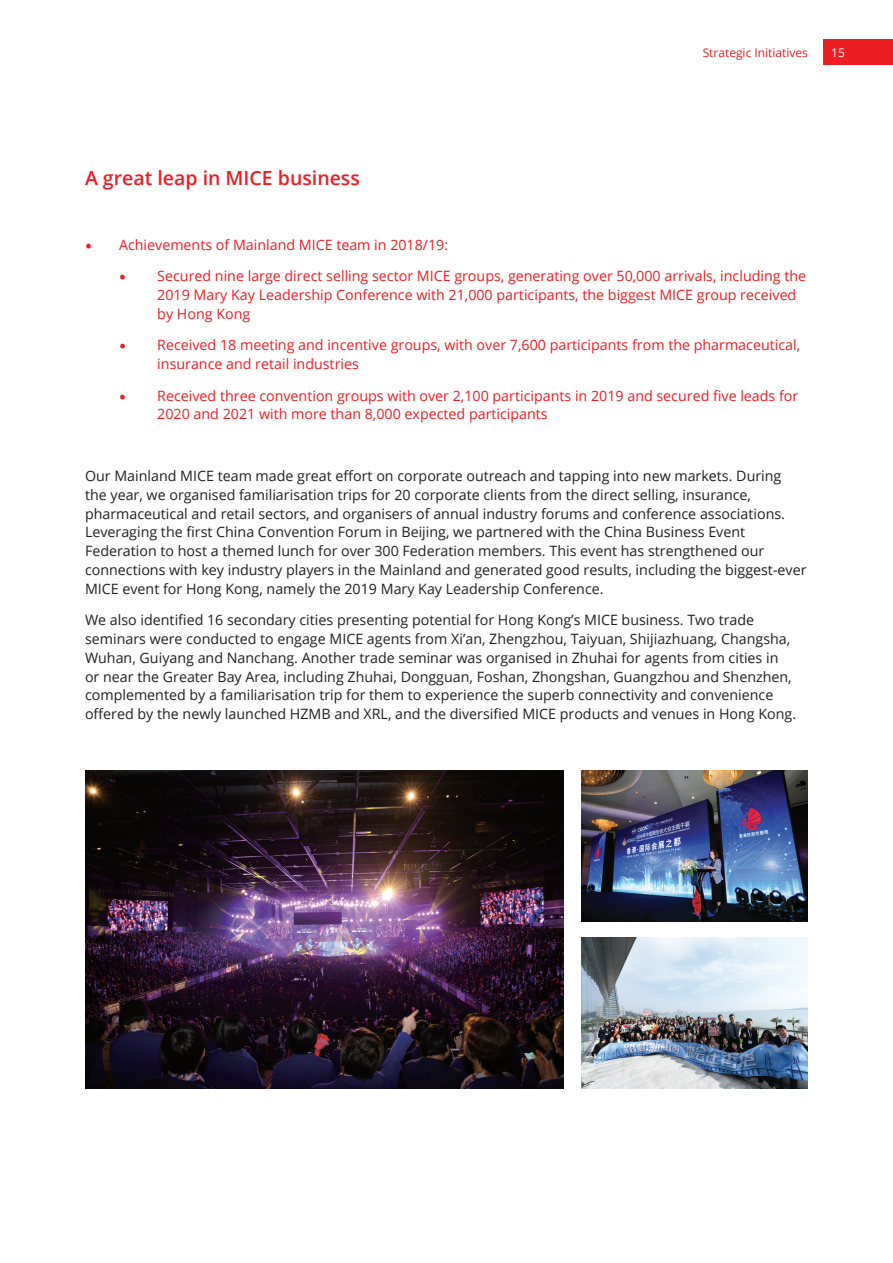
<style>
.page{position:relative;width:893px;height:1263px;background:#fff}
.page>*{position:absolute;margin:0;border:0;box-sizing:border-box;transform-origin:0 0}
.t1{font:600 19.5px "Open Sans";color:#ee1d23}
.t2{font:14.25px/18.8px "Open Sans";color:#231f20}
.t3{font:14.25px/18.8px "Open Sans";color:#ee1d23}
.t4{font:12px "Open Sans";color:#ee1d23}
.t5{font:12px "Open Sans";color:#fff}
.s1{font-family:"Minion Pro";font-size:18px}
</style>
<div class="page">
<div style="left:823px;top:39px;width:70px;height:26px;background:#ee1d23"></div>
<img style="left:85px;top:770px;width:478px;height:319px">
<img style="left:581px;top:770px;width:227px;height:151px">
<img style="left:581px;top:938px;width:227px;height:151px">
<h1 class="t1" style="left:85px;top:165px;width:276px">A great leap in MICE business</h1>
<p class="t4" style="left:703px;top:44px;width:107px">Strategic Initiatives</p>
<p class="t5" style="left:831px;top:44px;width:15px">15</p>
<p class="t3" style="left:85px;top:235px;width:365px"><span class="s1">•</span> Achievements of Mainland MICE team in 2018/19:</p>
<p class="t3" style="left:157px;top:266px;width:650px;text-indent:-38px"><span class="s1">•</span> Secured nine large direct selling sector MICE groups, generating over 50,000 arrivals, including the<br>2019 Mary Kay Leadership Conference with 21,000 participants, the biggest MICE group received by Hong Kong</p>
<p class="t3" style="left:157px;top:335px;width:644px;text-indent:-38px"><span class="s1">•</span> Received 18 meeting and incentive groups, with over 7,600 participants from the pharmaceutical, insurance and retail industries</p>
<p class="t3" style="left:157px;top:386px;width:642px;text-indent:-38px"><span class="s1">•</span> Received three convention groups with over 2,100 participants in 2019 and secured five leads for<br>2020 and 2021 with more than 8,000 expected participants</p>
<p class="t2" style="left:85px;top:466px;width:723px">Our Mainland MICE team made great effort on corporate outreach and tapping into new markets. During the year, we organised familiarisation trips for 20 corporate clients from the direct selling, insurance, pharmaceutical and retail sectors, and organisers of annual industry forums and conference associations.<br>Leveraging the first China Convention Forum in Beijing, we partnered with the China Business Event Federation to host a themed lunch for over 300 Federation members. This event has strengthened our connections with key industry players in the Mainland and generated good results, including the biggest-ever MICE event for Hong Kong, namely the 2019 Mary Kay Leadership Conference.</p>
<p class="t2" style="left:85px;top:610px;width:713px">We also identified 16 secondary cities presenting potential for Hong Kong’s MICE business. Two trade seminars were conducted to engage MICE agents from Xi’an, Zhengzhou, Taiyuan, Shijiazhuang, Changsha, Wuhan, Guiyang and Nanchang. Another trade seminar was organised in Zhuhai for agents from cities in or near the Greater Bay Area, including Zhuhai, Dongguan, Foshan, Zhongshan, Guangzhou and Shenzhen, complemented by a familiarisation trip for them to experience the superb connectivity and convenience offered by the newly launched HZMB and XRL, and the diversified MICE products and venues in Hong Kong.</p>
</div>
